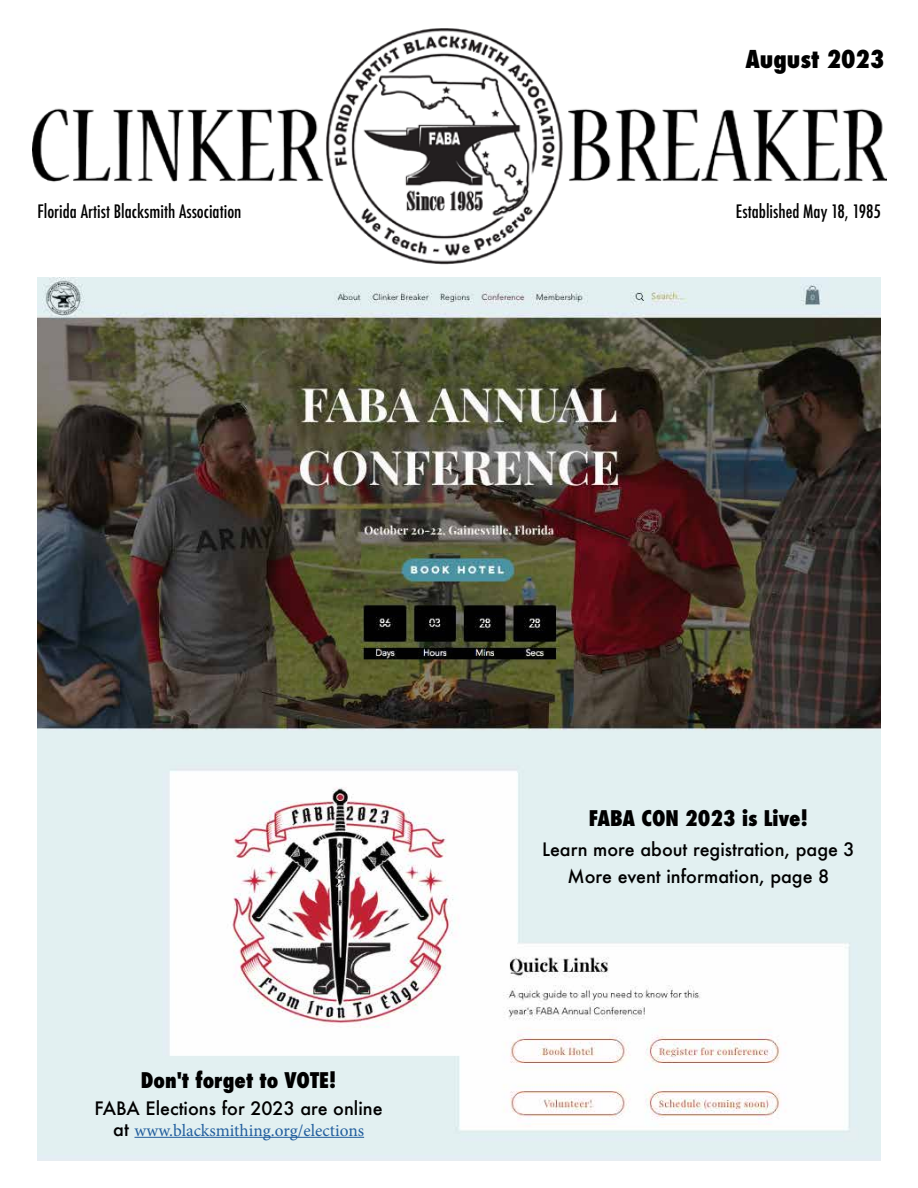
<style>
.page{position:relative;width:918px;height:1188px;background:#fff}
.page>*{position:absolute;margin:0;border:0;box-sizing:border-box;transform-origin:0 0}
.t1{font:800 condensed 24px "Futura";color:#000}
.t2{font:800 condensed 21px "Futura";color:#000}
.t3{font:500 18px/27px "Futura";color:#000;text-align:center}
.t4{font:500 condensed 18px "Futura";color:#000}
.t5{font:17.25px "Minion Pro";color:#215e9e}
.s1{font-family:"Futura";font-weight:500;font-size:18px;color:#000}
</style>
<div class="page">
<img style="left:33px;top:28px;width:854px;height:237px">
<img style="left:38px;top:277px;width:842px;height:884px">
<hr style="left:135px;top:1137px;width:229px;height:1px;background:#215e9e">
<h1 class="t1" style="left:746px;top:43px;width:140px">August 2023</h1>
<p class="t4" style="left:38px;top:200px;width:206px">Florida Artist Blacksmith Association</p>
<p class="t4" style="left:736px;top:200px;width:147px">Established May 18, 1985</p>
<p class="t2" style="left:141px;top:1066px;width:197px">Don't forget to VOTE!</p>
<p class="t3" style="left:95px;top:1094px;width:290px">FABA Elections for 2023 are online</p>
<p class="t5" style="left:113px;top:1119px;width:252px"><span class="s1">at</span> www.blacksmithing.org/elections</p>
<p class="t2" style="left:589px;top:804px;width:221px">FABA CON 2023 is Live!</p>
<p class="t3" style="left:542px;top:836px;width:314px">Learn more about registration, page 3<br>More event information, page 8</p>
</div>
